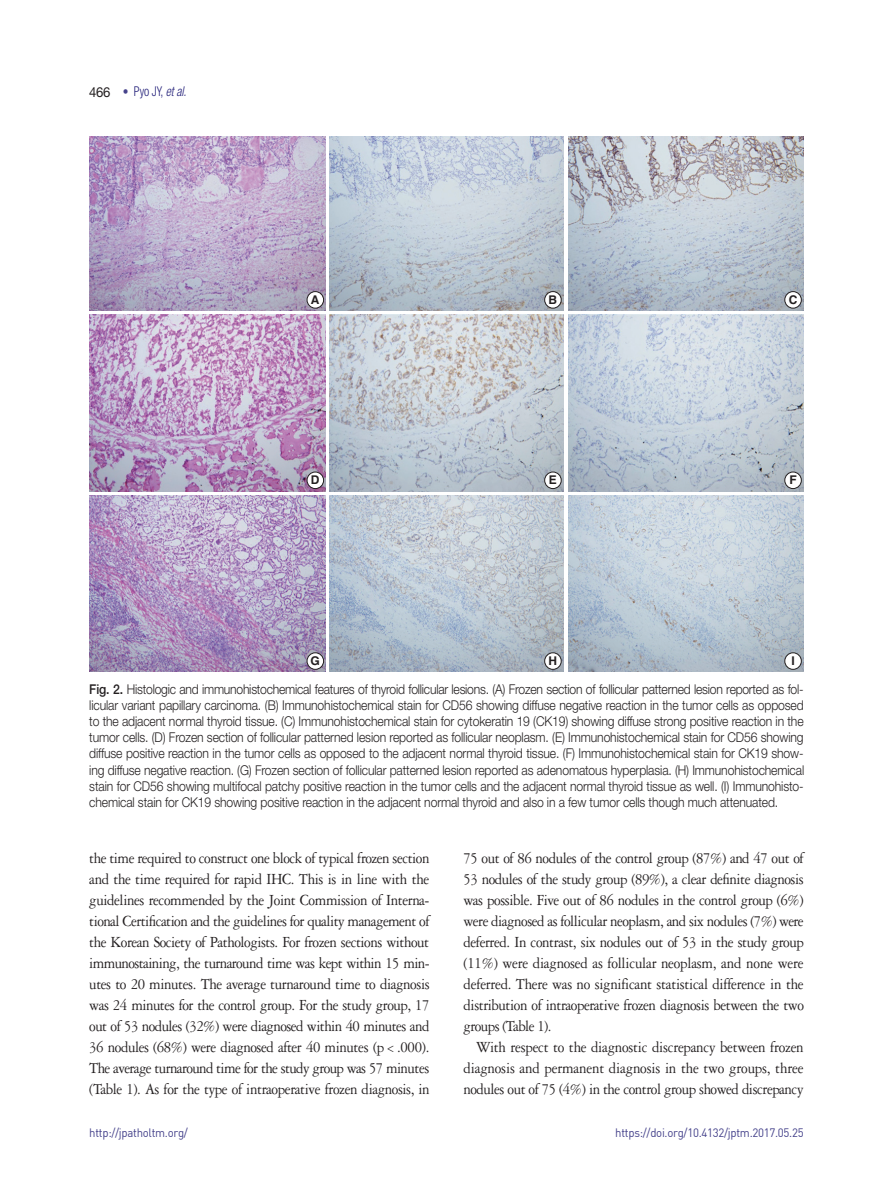
<style>
.page{position:relative;width:893px;height:1191px;background:#fff}
.page>*{position:absolute;margin:0;border:0;box-sizing:border-box;transform-origin:0 0}
.t1{font:16.5px/21px "Garamond 3 LT Std";letter-spacing:-.03em;color:#231f20;text-align:justify;scale:.9 1}
.t2{font:300 13.5px/16.2px "Helvetica Neue LT Std";letter-spacing:-.01em;color:#231f20;text-align:justify;scale:.9 1}
.t3{font:300 condensed 13.5px "Helvetica Neue LT Std";color:#26237b;scale:.9 1}
.t4{font:12px "Dinreg";letter-spacing:-.025em;color:#45428b;scale:.95 1}
.t5{font:700 12px "Helvetica LT Std";color:#231f20}
.s1{font-weight:400;font-stretch:normal;font-size:13.8px;color:#231f20}
.s2{font-size:12.75px;color:#45428b}
.s3{font-style:italic}
.s4{font-weight:500}
</style>
<div class="page">
<img style="left:89px;top:136px;width:236px;height:175px">
<img style="left:89px;top:315px;width:236px;height:176px">
<img style="left:89px;top:495px;width:236px;height:177px">
<img style="left:330px;top:136px;width:234px;height:175px">
<img style="left:330px;top:315px;width:234px;height:176px">
<img style="left:330px;top:495px;width:234px;height:177px">
<img style="left:568px;top:136px;width:235px;height:175px">
<img style="left:568px;top:315px;width:235px;height:176px">
<img style="left:568px;top:495px;width:235px;height:177px">
<div style="left:307px;top:291px;width:17px;height:17px;background:#fff;border-radius:50%"></div>
<div style="left:307px;top:291px;width:17px;height:17px;border:1px solid #231f20;border-radius:50%"></div>
<div style="left:307px;top:472px;width:17px;height:16px;background:#fff;border-radius:50%"></div>
<div style="left:307px;top:472px;width:17px;height:17px;border:1px solid #231f20;border-radius:50%"></div>
<div style="left:307px;top:653px;width:17px;height:16px;background:#fff;border-radius:50%"></div>
<div style="left:307px;top:652px;width:17px;height:17px;border:1px solid #231f20;border-radius:50%"></div>
<div style="left:545px;top:291px;width:16px;height:17px;background:#fff;border-radius:50%"></div>
<div style="left:544px;top:291px;width:17px;height:17px;border:1px solid #231f20;border-radius:50%"></div>
<div style="left:545px;top:472px;width:16px;height:16px;background:#fff;border-radius:50%"></div>
<div style="left:544px;top:472px;width:17px;height:17px;border:1px solid #231f20;border-radius:50%"></div>
<div style="left:545px;top:653px;width:16px;height:16px;background:#fff;border-radius:50%"></div>
<div style="left:544px;top:652px;width:17px;height:17px;border:1px solid #231f20;border-radius:50%"></div>
<div style="left:785px;top:291px;width:16px;height:17px;background:#fff;border-radius:50%"></div>
<div style="left:784px;top:291px;width:17px;height:17px;border:1px solid #231f20;border-radius:50%"></div>
<div style="left:785px;top:472px;width:16px;height:16px;background:#fff;border-radius:50%"></div>
<div style="left:784px;top:472px;width:17px;height:17px;border:1px solid #231f20;border-radius:50%"></div>
<div style="left:785px;top:653px;width:16px;height:16px;background:#fff;border-radius:50%"></div>
<div style="left:784px;top:652px;width:17px;height:17px;border:1px solid #231f20;border-radius:50%"></div>
<p class="t3" style="left:89px;top:84px;width:110px"><span class="s1">466</span> <span class="s2">•</span> Pyo JY, <span class="s3">et al.</span></p>
<p class="t5" style="left:311px;top:292px;width:10px">A</p>
<p class="t5" style="left:311px;top:473px;width:10px">D</p>
<p class="t5" style="left:549px;top:292px;width:10px">B</p>
<p class="t5" style="left:549px;top:473px;width:10px">E</p>
<p class="t5" style="left:789px;top:292px;width:10px">C</p>
<p class="t5" style="left:789px;top:473px;width:9px">F</p>
<p class="t5" style="left:311px;top:653px;width:11px">G</p>
<p class="t5" style="left:791px;top:653px;width:5px">I</p>
<p class="t2" style="left:89px;top:680px;width:796px"><span class="s4">Fig. 2.</span> Histologic and immunohistochemical features of thyroid follicular lesions. (A) Frozen section of follicular patterned lesion reported as fol&shy;licular variant papillary carcinoma. (B) Immunohistochemical stain for CD56 showing diffuse negative reaction in the tumor cells as opposed to the adjacent normal thyroid tissue. (C) Immunohistochemical stain for cytokeratin 19 (CK19) showing diffuse strong positive reaction in the tumor cells. (D) Frozen section of follicular patterned lesion reported as follicular neoplasm. (E) Immunohistochemical stain for CD56 showing diffuse positive reaction in the tumor cells as opposed to the adjacent normal thyroid tissue. (F) Immunohistochemical stain for CK19 show&shy;ing diffuse negative reaction. (G) Frozen section of follicular patterned lesion reported as adenomatous hyperplasia. (H) Immunohistochemical stain for CD56 showing multifocal patchy positive reaction in the tumor cells and the adjacent normal thyroid tissue as well. (I) Immunohisto&shy;chemical stain for CK19 showing positive reaction in the adjacent normal thyroid and also in a few tumor cells though much attenuated.</p>
<p class="t5" style="left:549px;top:653px;width:10px">H</p>
<p class="t1" style="left:89px;top:848px;width:380px">the time required to construct one block of typical frozen section and the time required for rapid IHC. This is in line with the guidelines recommended by the Joint Commission of Interna&shy;tional Certification and the guidelines for quality management of the Korean Society of Pathologists. For frozen sections without immunostaining, the turnaround time was kept within 15 min&shy;utes to 20 minutes. The average turnaround time to diagnosis was 24 minutes for the control group. For the study group, 17 out of 53 nodules (32%) were diagnosed within 40 minutes and 36 nodules (68%) were diagnosed after 40 minutes (p&lt;.000).<br>The average turnaround time for the study group was 57 minutes (Table 1). As for the type of intraoperative frozen diagnosis, in</p>
<p class="t1" style="left:463px;top:848px;width:380px">75 out of 86 nodules of the control group (87%) and 47 out of 53 nodules of the study group (89%), a clear definite diagnosis was possible. Five out of 86 nodules in the control group (6%) were diagnosed as follicular neoplasm, and six nodules (7%) were deferred. In contrast, six nodules out of 53 in the study group (11%) were diagnosed as follicular neoplasm, and none were deferred. There was no significant statistical difference in the distribution of intraoperative frozen diagnosis between the two groups (Table 1).</p>
<p class="t1" style="left:463px;top:1037px;width:379px;text-indent:13px">With respect to the diagnostic discrepancy between frozen diagnosis and permanent diagnosis in the two groups, three nodules out of 75 (4%) in the control group showed discrepancy</p>
<p class="t4" style="left:89px;top:1125px;width:105px">http://jpatholtm.org/</p>
<p class="t4" style="left:615px;top:1125px;width:200px">https://doi.org/10.4132/jptm.2017.05.25</p>
</div>
